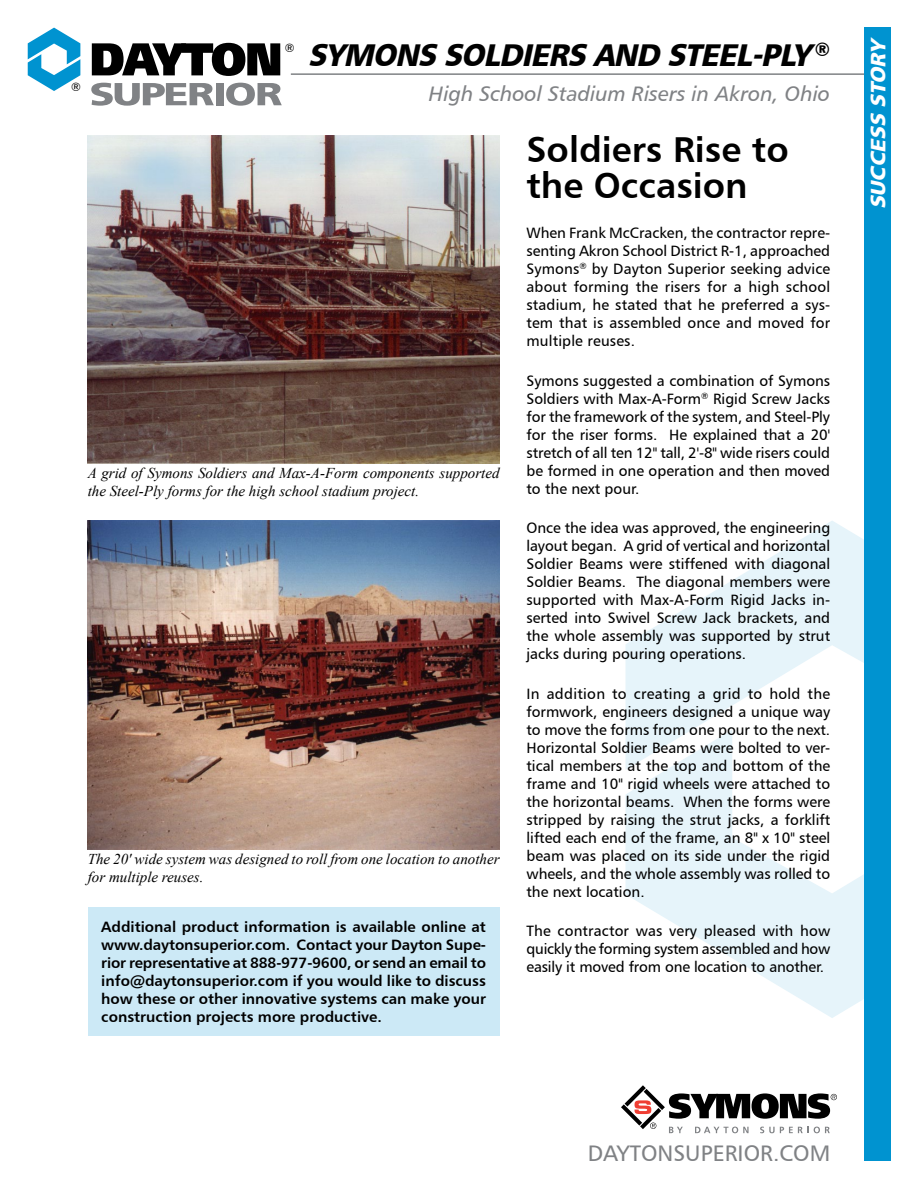
<style>
.page{position:relative;width:918px;height:1188px;background:#fff}
.page>*{position:absolute;margin:0;border:0;box-sizing:border-box;transform-origin:0 0}
.t1{font:36px/36px "Humanist 777 BT Bold B";color:#000}
.t2{font:italic 31.5px "Humanist 777 BT Black B";color:#000;scale:.95 1}
.t3{font:22.5px "Humanist 777 BT Roman B";color:#808285}
.t4{font:21px "Humanist 777 BT Italic B";color:#808285}
.t5{font:italic 21px "Humanist 777 BT Black B";color:#fff}
.t6{font:15px/18px "Humanist 777 BT Roman B";color:#000;text-align:justify}
.t7{font:15px/18px "Humanist 777 BT Bold B";color:#000;text-align:justify}
.t8{font:italic 15px/18px "Times New Roman";color:#000}
.t9{font:11.7px "Humanist 777 BT Roman B";color:#000}
</style>
<div class="page">
<svg style="left:625px;top:770px;width:239px;height:248px;fill:#e6f4fa"></svg>
<svg style="left:625px;top:521px;width:239px;height:249px;fill:#e6f4fa"></svg>
<svg style="left:92px;top:43px;width:188px;height:33px"></svg>
<svg style="left:28px;top:28px;width:52px;height:63px"></svg>
<svg style="left:91px;top:83px;width:123px;height:23px"></svg>
<div style="left:216px;top:83px;width:8px;height:22px;background:#808285"></div>
<svg style="left:226px;top:83px;width:56px;height:23px"></svg>
<hr style="left:291px;top:73px;width:576px;height:2px;background:#808285">
<div style="left:864px;top:27px;width:27px;height:1134px;background:#0093d0"></div>
<img style="left:88px;top:135px;width:412px;height:328px">
<img style="left:88px;top:521px;width:412px;height:328px">
<svg style="left:621px;top:1085px;width:216px;height:48px"></svg>
<div style="left:88px;top:907px;width:412px;height:128px;background:#cce9f6"></div>
<p class="t9" style="left:71px;top:80px;width:11px">®</p>
<p class="t9" style="left:285px;top:41px;width:11px">®</p>
<h2 class="t2" style="left:308px;top:35px;width:255px">SYMONS SOLDIERS</h2>
<h2 class="t2" style="left:593px;top:35px;width:251px">AND STEEL‑PLY <sup>®</sup></h2>
<h3 class="t4" style="left:429px;top:80px;width:403px">High School Stadium Risers in Akron, Ohio</h3>
<p class="t8" style="left:88px;top:464px;width:413px">A grid of Symons Soldiers and Max‑A‑Form components supported the Steel‑Ply forms for the high school stadium project.</p>
<p class="t8" style="left:88px;top:850px;width:413px">The 20' wide system was designed to roll from one location to another for multiple reuses.</p>
<p class="t7" style="left:101px;top:917px;width:386px">Additional product information is available online at www.daytonsuperior.com. Contact your Dayton Supe‑ rior representative at 888‑977‑9600, or send an email to info@daytonsuperior.com if you would like to discuss how these or other innovative systems can make your construction projects more productive.</p>
<h1 class="t1" style="left:526px;top:131px;width:264px">Soldiers Rise to the Occasion</h1>
<p class="t6" style="left:526px;top:223px;width:305px">When Frank McCracken, the contractor repre‑ senting Akron School District R‑1, approached Symons<sup>®</sup> by Dayton Superior seeking advice about forming the risers for a high school stadium, he stated that he preferred a sys‑ tem that is assembled once and moved for multiple reuses.</p>
<p class="t6" style="left:526px;top:371px;width:305px">Symons suggested a combination of Symons Soldiers with Max‑A‑Form<sup>®</sup> Rigid Screw Jacks for the framework of the system, and Steel‑Ply for the riser forms. He explained that a 20' stretch of all ten 12" tall, 2'‑8" wide risers could be formed in one operation and then moved to the next pour.</p>
<p class="t6" style="left:527px;top:519px;width:305px">Once the idea was approved, the engineering layout began. A grid of vertical and horizontal Soldier Beams were stiffened with diagonal Soldier Beams. The diagonal members were supported with Max‑A‑Form Rigid Jacks in‑ serted into Swivel Screw Jack brackets, and the whole assembly was supported by strut jacks during pouring operations.</p>
<p class="t6" style="left:527px;top:684px;width:305px">In addition to creating a grid to hold the formwork, engineers designed a unique way to move the forms from one pour to the next.<br>Horizontal Soldier Beams were bolted to ver‑ tical members at the top and bottom of the frame and 10" rigid wheels were attached to the horizontal beams. When the forms were stripped by raising the strut jacks, a forklift lifted each end of the frame, an 8" x 10" steel beam was placed on its side under the rigid wheels, and the whole assembly was rolled to the next location.</p>
<p class="t6" style="left:527px;top:922px;width:305px">The contractor was very pleased with how quickly the forming system assembled and how easily it moved from one location to another.</p>
<h3 class="t5" style="left:865px;top:209px;width:176px;rotate:-90deg">SUCCESS STORY</h3>
<h3 class="t3" style="left:588px;top:1139px;width:244px">DAYTONSUPERIOR.COM</h3>
</div>
